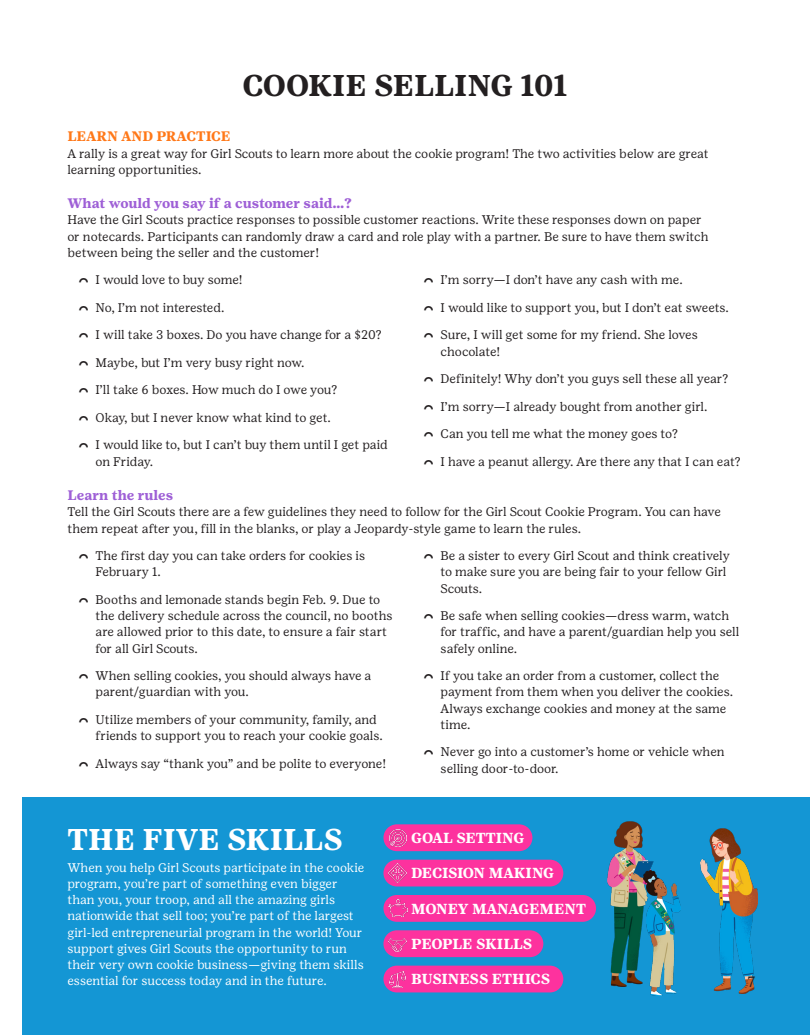
<style>
.page{position:relative;width:810px;height:1035px;background:#fff}
.page>*{position:absolute;margin:0;border:0;box-sizing:border-box;transform-origin:0 0}
.Section_Header{font:700 30px "Girl Scout Text";letter-spacing:-.01em;color:#231f20}
.Section_Subhead_Left{font:700 30px "Girl Scout Text";color:#fff}
.t1{font:15px "Girl Scout Text";color:#231f20}
.t2{font:700 14.5px "Girl Scout Text";letter-spacing:-.005em;color:#fff}
.Section_Subhead_2{font:700 13.75px "Girl Scout Text";color:#9e5fd6}
.Section_Subhead_Left-2{font:700 13.75px "Girl Scout Text";color:#ff7818}
.Body_Copy{font:12.5px/16.2px "Girl Scout Text";letter-spacing:-.01em;color:#231f20}
.Body_Copy-2{font:12.5px/16.2px "Girl Scout Text";color:#fff}
.s1{font-family:"Girl Scout Shapes"}
</style>
<div class="page">
<div style="left:22px;top:797px;width:788px;height:237px;background:#1496d4"></div>
<div style="left:383px;top:824px;width:149px;height:27px;background:#fd329e;border-radius:13px"></div>
<div style="left:383px;top:895px;width:213px;height:27px;background:#fd329e;border-radius:13px"></div>
<img style="left:389px;top:900px;width:19px;height:17px">
<div style="left:383px;top:860px;width:180px;height:26px;background:#fd329e;border-radius:13px"></div>
<img style="left:389px;top:864px;width:18px;height:18px">
<div style="left:383px;top:930px;width:160px;height:27px;background:#fd329e;border-radius:13px"></div>
<img style="left:388px;top:938px;width:19px;height:13px">
<div style="left:383px;top:966px;width:180px;height:26px;background:#fd329e;border-radius:13px"></div>
<img style="left:389px;top:829px;width:18px;height:18px">
<img style="left:390px;top:971px;width:16px;height:16px">
<img style="left:607px;top:822px;width:47px;height:164px">
<img style="left:643px;top:870px;width:38px;height:125px">
<img style="left:700px;top:829px;width:58px;height:165px">
<p class="Section_Header" style="left:242px;top:68px;width:327px">COOKIE SELLING 101</p>
<p class="Section_Subhead_Left-2" style="left:68px;top:128px;width:165px">LEARN AND PRACTICE</p>
<p class="Body_Copy" style="left:68px;top:145px;width:643px">A rally is a great way for Girl Scouts to learn more about the cookie program! The two activities below are great learning opportunities.</p>
<p class="Section_Subhead_2" style="left:68px;top:195px;width:286px">What would you say if a customer said…?</p>
<p class="Body_Copy" style="left:68px;top:212px;width:643px">Have the Girl Scouts practice responses to possible customer reactions. Write these responses down on paper or notecards. Participants can randomly draw a card and role play with a partner. Be sure to have them switch between being the seller and the customer!</p>
<p class="Body_Copy" style="left:79px;top:272px;width:165px"><span class="s1">O</span> I would love to buy some!</p>
<p class="Body_Copy" style="left:79px;top:300px;width:147px"><span class="s1">O</span> No, I’m not interested.</p>
<p class="Body_Copy" style="left:79px;top:327px;width:305px"><span class="s1">O</span> I will take 3 boxes. Do you have change for a $20?</p>
<p class="Body_Copy" style="left:79px;top:355px;width:227px"><span class="s1">O</span> Maybe, but I’m very busy right now.</p>
<p class="Body_Copy" style="left:79px;top:382px;width:260px"><span class="s1">O</span> I’ll take 6 boxes. How much do I owe you?</p>
<p class="Body_Copy" style="left:79px;top:410px;width:254px"><span class="s1">O</span> Okay, but I never know what kind to get.</p>
<p class="Body_Copy" style="left:96px;top:437px;width:294px;text-indent:-17px"><span class="s1">O</span> I would like to, but I can’t buy them until I get paid on Friday.</p>
<p class="Body_Copy" style="left:424px;top:272px;width:260px"><span class="s1">O</span> I’m sorry—I don’t have any cash with me.</p>
<p class="Body_Copy" style="left:424px;top:300px;width:307px"><span class="s1">O</span> I would like to support you, but I don’t eat sweets.</p>
<p class="Body_Copy" style="left:441px;top:327px;width:259px;text-indent:-17px"><span class="s1">O</span> Sure, I will get some for my friend. She loves chocolate!</p>
<p class="Body_Copy" style="left:424px;top:371px;width:306px"><span class="s1">O</span> Definitely! Why don’t you guys sell these all year?</p>
<p class="Body_Copy" style="left:424px;top:398px;width:285px"><span class="s1">O</span> I’m sorry—I already bought from another girl.</p>
<p class="Body_Copy" style="left:424px;top:426px;width:256px"><span class="s1">O</span> Can you tell me what the money goes to?</p>
<p class="Body_Copy" style="left:424px;top:453px;width:319px"><span class="s1">O</span> I have a peanut allergy. Are there any that I can eat?</p>
<p class="Section_Subhead_2" style="left:68px;top:487px;width:107px">Learn the rules</p>
<p class="Body_Copy" style="left:68px;top:504px;width:655px">Tell the Girl Scouts there are a few guidelines they need to follow for the Girl Scout Cookie Program. You can have them repeat after you, fill in the blanks, or play a Jeopardy-style game to learn the rules.</p>
<p class="Body_Copy" style="left:96px;top:548px;width:271px;text-indent:-17px"><span class="s1">O</span> The first day you can take orders for cookies is<br>February 1.</p>
<p class="Body_Copy" style="left:96px;top:591px;width:298px;text-indent:-17px"><span class="s1">O</span> Booths and lemonade stands begin Feb. 9. Due to the delivery schedule across the council, no booths are allowed prior to this date, to ensure a fair start for all Girl Scouts.</p>
<p class="Body_Copy" style="left:96px;top:668px;width:277px;text-indent:-17px"><span class="s1">O</span> When selling cookies, you should always have a parent/guardian with you.</p>
<p class="Body_Copy" style="left:96px;top:711px;width:289px;text-indent:-17px"><span class="s1">O</span> Utilize members of your community, family, and friends to support you to reach your cookie goals.</p>
<p class="Body_Copy" style="left:79px;top:755px;width:309px"><span class="s1">O</span> Always say “thank you” and be polite to everyone!</p>
<p class="Body_Copy" style="left:441px;top:548px;width:291px;text-indent:-17px"><span class="s1">O</span> Be a sister to every Girl Scout and think creatively to make sure you are being fair to your fellow Girl<br>Scouts.</p>
<p class="Body_Copy" style="left:441px;top:608px;width:300px;text-indent:-17px"><span class="s1">O</span> Be safe when selling cookies—dress warm, watch for traffic, and have a parent/guardian help you sell safely online.</p>
<p class="Body_Copy" style="left:441px;top:668px;width:294px;text-indent:-17px"><span class="s1">O</span> If you take an order from a customer, collect the payment from them when you deliver the cookies.<br>Always exchange cookies and money at the same time.</p>
<p class="Body_Copy" style="left:441px;top:744px;width:286px;text-indent:-17px"><span class="s1">O</span> Never go into a customer’s home or vehicle when selling door-to-door.</p>
<p class="Section_Subhead_Left" style="left:68px;top:822px;width:277px">THE FIVE SKILLS</p>
<p class="Body_Copy-2" style="left:68px;top:859px;width:298px">When you help Girl Scouts participate in the cookie program, you’re part of something even bigger than you, your troop, and all the amazing girls nationwide that sell too; you’re part of the largest girl-led entrepreneurial program in the world! Your support gives Girl Scouts the opportunity to run their very own cookie business—giving them skills essential for success today and in the future.</p>
<p class="t2" style="left:411px;top:830px;width:115px">GOAL SETTING</p>
<p class="t2" style="left:411px;top:865px;width:145px">DECISION MAKING</p>
<p class="t2" style="left:411px;top:900px;width:176px">MONEY MANAGEMENT</p>
<p class="t2" style="left:411px;top:935px;width:123px">PEOPLE SKILLS</p>
<p class="t2" style="left:411px;top:971px;width:141px">BUSINESS ETHICS</p>
<p class="t1" style="left:748px;top:973px;width:10px">7</p>
</div>
